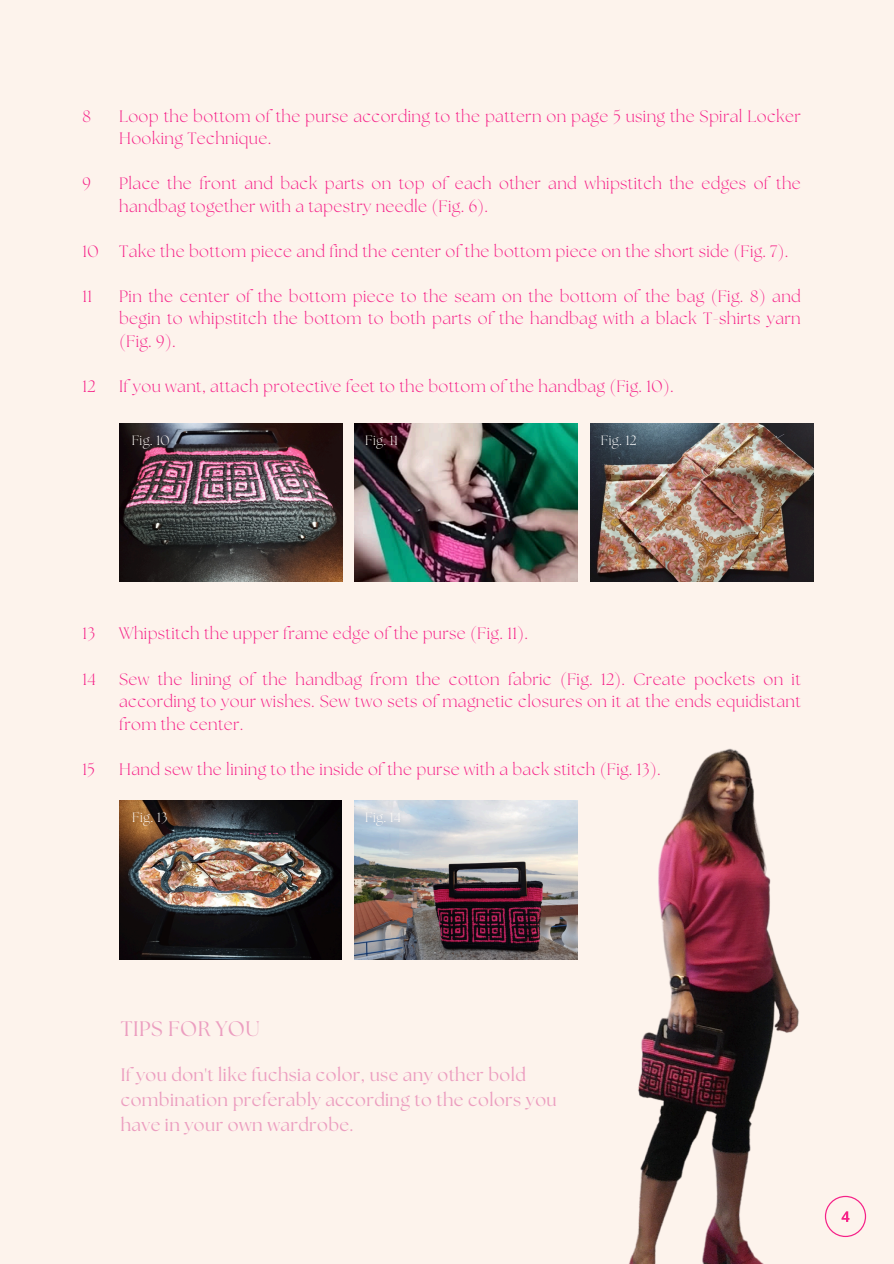
<style>
.page{position:relative;width:894px;height:1264px;background:#fff}
.page>*{position:absolute;margin:0;border:0;box-sizing:border-box;transform-origin:0 0}
.t1{font:21px "The Seasons";letter-spacing:.02em;color:#ec9ec0}
.t2{font:18px/24.8px "The Seasons";letter-spacing:.02em;color:#ec9ec0}
.t3{font:300 16.5px/22.5px "The Seasons";letter-spacing:.02em;color:#f62188}
.t4{font:300 13.5px "The Seasons";letter-spacing:.02em;color:#fffbf7}
.t5{font:300 13.5px "The Seasons";color:#fff}
</style>
<div class="page">
<div style="left:0;top:0;width:893px;height:1263px;background:#fdf3ec"></div>
<svg style="left:830px;top:1195px;width:35px;height:41px"></svg>
<img style="left:590px;top:423px;width:223px;height:159px">
<img style="left:119px;top:801px;width:222px;height:158px">
<img style="left:355px;top:423px;width:222px;height:159px">
<img style="left:355px;top:801px;width:222px;height:158px">
<img style="left:119px;top:423px;width:223px;height:159px">
<img style="left:629px;top:748px;width:201px;height:515px">
<h2 class="t3" style="left:82px;top:106px;width:10px">8</h2>
<h2 class="t3" style="left:82px;top:174px;width:10px">9</h2>
<h2 class="t3" style="left:82px;top:241px;width:18px">10</h2>
<h2 class="t3" style="left:82px;top:286px;width:11px">11</h2>
<h2 class="t3" style="left:82px;top:376px;width:15px">12</h2>
<h2 class="t3" style="left:119px;top:106px;width:683px">Loop the bottom of the purse according to the pattern on page 5 using the Spiral Locker<br>Hooking Technique.</h2>
<h2 class="t3" style="left:119px;top:174px;width:683px">Place the front and back parts on top of each other and whipstitch the edges of the handbag together with a tapestry needle (Fig. 6).</h2>
<h2 class="t3" style="left:119px;top:241px;width:670px">Take the bottom piece and find the center of the bottom piece on the short side (Fig. 7).</h2>
<h2 class="t3" style="left:119px;top:286px;width:683px;text-align:justify">Pin the center of the bottom piece to the seam on the bottom of the bag (Fig. 8) and begin to whipstitch the bottom to both parts of the handbag with a black T-shirts yarn (Fig. 9).</h2>
<h2 class="t3" style="left:119px;top:376px;width:556px">If you want, attach protective feet to the bottom of the handbag (Fig. 10).</h2>
<p class="t4" style="left:132px;top:434px;width:39px">Fig. 10</p>
<p class="t4" style="left:365px;top:434px;width:34px">Fig. 11</p>
<p class="t5" style="left:600px;top:434px;width:37px">Fig. 12</p>
<h2 class="t3" style="left:82px;top:624px;width:14px">13</h2>
<h2 class="t3" style="left:82px;top:669px;width:15px">14</h2>
<h2 class="t3" style="left:82px;top:759px;width:14px">15</h2>
<h2 class="t3" style="left:119px;top:624px;width:410px">Whipstitch the upper frame edge of the purse (Fig. 11).</h2>
<h2 class="t3" style="left:119px;top:669px;width:683px;text-align:justify">Sew the lining of the handbag from the cotton fabric (Fig. 12). Create pockets on it according to your wishes. Sew two sets of magnetic closures on it at the ends equidistant from the center.</h2>
<h2 class="t3" style="left:119px;top:759px;width:543px">Hand sew the lining to the inside of the purse with a back stitch (Fig. 13).</h2>
<p class="t4" style="left:132px;top:811px;width:37px">Fig. 13</p>
<p class="t4" style="left:365px;top:811px;width:37px">Fig. 14</p>
<h1 class="t1" style="left:121px;top:1019px;width:140px">TIPS FOR YOU</h1>
<h2 class="t2" style="left:121px;top:1063px;width:437px">If you don't like fuchsia color, use any other bold combination preferably according to the colors you have in your own wardrobe.</h2>
</div>
